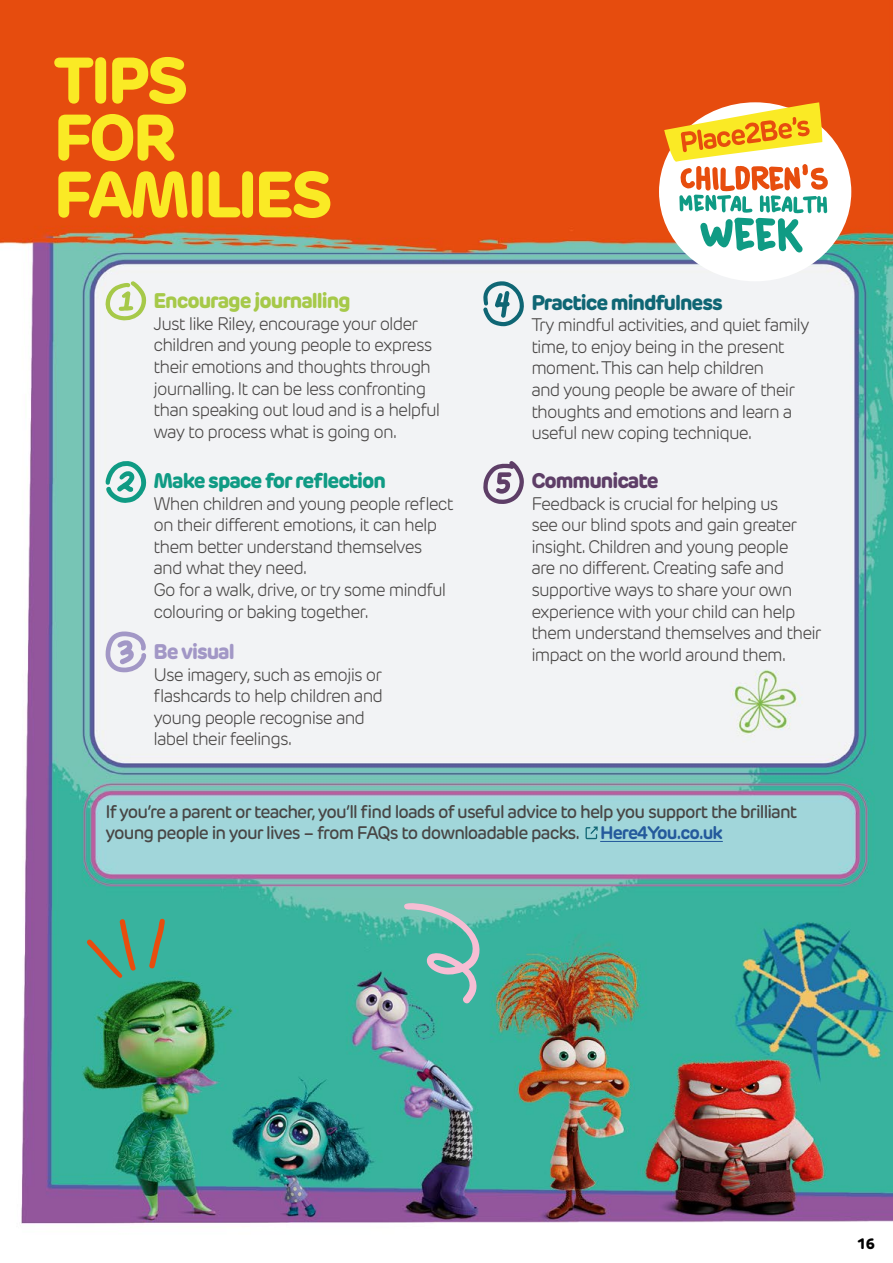
<style>
.page{position:relative;width:893px;height:1263px;background:#fff}
.page>*{position:absolute;margin:0;border:0;box-sizing:border-box;transform-origin:0 0}
.t1{font:800 64.5px/57px "New Rubrik";letter-spacing:-.05em;color:#faea25}
.t2{font:800 21px "New Rubrik";letter-spacing:-.05em;color:#0f9b84}
.t3{font:800 21px "New Rubrik";letter-spacing:-.05em;color:#a6c949}
.t4{font:800 21px "New Rubrik";letter-spacing:-.05em;color:#0f6674}
.t5{font:800 21px "New Rubrik";letter-spacing:-.05em;color:#5e3e67}
.t6{font:800 21px "New Rubrik";letter-spacing:-.05em;color:#a297c6}
.t7{font:300 18px/21.6px "New Rubrik";letter-spacing:-.05em;color:#484645}
.t8{font:500 18px/21.6px "New Rubrik";letter-spacing:-.05em;color:#484645}
.t9{font:800 15px "New Rubrik";color:#000}
.s1{font-weight:700;color:#245a9c}
</style>
<div class="page">
<img style="left:0;top:0;width:893px;height:1224px">
<svg style="left:105px;top:281px;width:43px;height:40px"></svg>
<svg style="left:105px;top:460px;width:42px;height:43px"></svg>
<svg style="left:483px;top:281px;width:42px;height:45px"></svg>
<svg style="left:483px;top:460px;width:41px;height:44px"></svg>
<svg style="left:105px;top:631px;width:41px;height:41px"></svg>
<svg style="left:403px;top:902px;width:78px;height:104px;background:#64b7ab"></svg>
<svg style="left:86px;top:918px;width:80px;height:60px;background:#54a286"></svg>
<div style="left:659px;top:102px;width:192px;height:179px;background:#fff;border-radius:50%"></div>
<svg style="left:664px;top:102px;width:165px;height:153px"></svg>
<hr style="left:600px;top:841px;width:123px;height:1px;background:#245a9c">
<svg style="left:585px;top:826px;width:13px;height:13px"></svg>
<h1 class="t1" style="left:54px;top:52px;width:280px">TIPS<br>FOR<br>FAMILIES</h1>
<p class="t3" style="left:154px;top:287px;width:199px">Encourage journalling</p>
<p class="t7" style="left:154px;top:313px;width:288px">Just like Riley, encourage your older children and young people to express their emotions and thoughts through journalling. It can be less confronting than speaking out loud and is a helpful way to process what is going on.</p>
<p class="t2" style="left:154px;top:467px;width:234px">Make space for reflection</p>
<p class="t7" style="left:154px;top:492px;width:302px">When children and young people reflect on their different emotions, it can help them better understand themselves and what they need.<br>Go for a walk, drive, or try some mindful colouring or baking together.</p>
<p class="t6" style="left:154px;top:638px;width:83px">Be visual</p>
<p class="t7" style="left:154px;top:663px;width:231px">Use imagery, such as emojis or flashcards to help children and young people recognise and label their feelings.</p>
<p class="t4" style="left:531px;top:289px;width:193px">Practice mindfulness</p>
<p class="t7" style="left:531px;top:314px;width:280px">Try mindful activities, and quiet family time, to enjoy being in the present moment. This can help children<br>and young people be aware of their thoughts and emotions and learn a useful new coping technique.</p>
<p class="t5" style="left:531px;top:467px;width:129px">Communicate</p>
<p class="t7" style="left:531px;top:492px;width:292px">Feedback is crucial for helping us<br>see our blind spots and gain greater insight. Children and young people<br>are no different. Creating safe and supportive ways to share your own experience with your child can help them understand themselves and their impact on the world around them.</p>
<p class="t8" style="left:106px;top:800px;width:693px">If you’re a parent or teacher, you’ll find loads of useful advice to help you support the brilliant young people in your lives – from FAQs to downloadable packs. <span class="s1">Here4You.co.uk</span></p>
<p class="t9" style="left:857px;top:1234px;width:20px">16</p>
</div>
